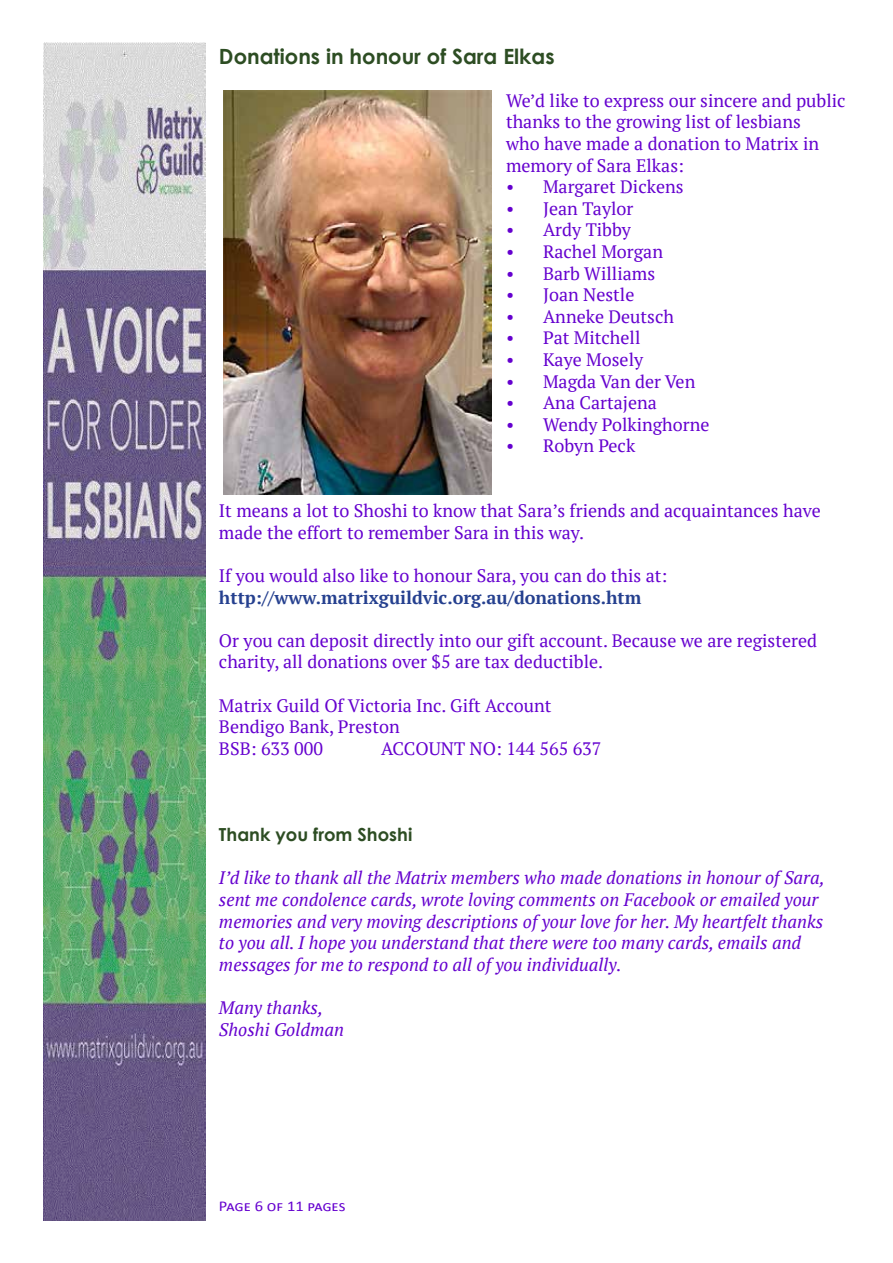
<style>
.page{position:relative;width:893px;height:1263px;background:#fff}
.page>*{position:absolute;margin:0;border:0;box-sizing:border-box;transform-origin:0 0}
.t1{font:700 21px "Century Gothic";color:#2d4d23}
.t2{font:18px/21.6px "PT Serif";color:#6500cf}
.t3{font:italic 18px/21.6px "PT Serif";color:#6500cf}
.t4{font:700 18px "PT Serif";color:#25408f}
.t5{font:700 18px "Century Gothic";color:#2d4d23}
.t6{font:15px "Calibri";letter-spacing:-.01em;color:#6500cf;scale:1.1 1}
</style>
<div class="page">
<img style="left:44px;top:43px;width:162px;height:1177px">
<img style="left:223px;top:90px;width:269px;height:404px">
<p class="t1" style="left:219px;top:40px;width:337px">Donations in honour of Sara Elkas</p>
<p class="t2" style="left:506px;top:89px;width:341px">We’d like to express our sincere and public thanks to the growing list of lesbians<br>who have made a donation to Matrix in memory of Sara Elkas:</p>
<p class="t2" style="left:506px;top:176px;width:179px">• Margaret Dickens</p>
<p class="t2" style="left:506px;top:197px;width:129px">• Jean Taylor</p>
<p class="t2" style="left:506px;top:219px;width:126px">• Ardy Tibby</p>
<p class="t2" style="left:506px;top:241px;width:159px">• Rachel Morgan</p>
<p class="t2" style="left:506px;top:262px;width:151px">• Barb Williams</p>
<p class="t2" style="left:506px;top:284px;width:130px">• Joan Nestle</p>
<p class="t2" style="left:506px;top:305px;width:169px">• Anneke Deutsch</p>
<p class="t2" style="left:506px;top:327px;width:136px">• Pat Mitchell</p>
<p class="t2" style="left:506px;top:349px;width:139px">• Kaye Mosely</p>
<p class="t2" style="left:506px;top:370px;width:191px">• Magda Van der Ven</p>
<p class="t2" style="left:506px;top:392px;width:152px">• Ana Cartajena</p>
<p class="t2" style="left:506px;top:413px;width:205px">• Wendy Polkinghorne</p>
<p class="t2" style="left:506px;top:435px;width:131px">• Robyn Peck</p>
<p class="t2" style="left:219px;top:500px;width:603px">It means a lot to Shoshi to know that Sara’s friends and acquaintances have made the effort to remember Sara in this way.</p>
<p class="t2" style="left:219px;top:565px;width:450px">If you would also like to honour Sara, you can do this at:</p>
<p class="t4" style="left:219px;top:585px;width:424px">http://www.matrixguildvic.org.au/donations.htm</p>
<p class="t2" style="left:219px;top:629px;width:600px">Or you can deposit directly into our gift account. Because we are registered charity, all donations over $5 are tax deductible.</p>
<p class="t2" style="left:219px;top:694px;width:334px">Matrix Guild Of Victoria Inc. Gift Account<br>Bendigo Bank, Preston<br>BSB: 633 000</p>
<p class="t2" style="left:381px;top:737px;width:222px">ACCOUNT NO: 144 565 637</p>
<p class="t5" style="left:219px;top:821px;width:195px">Thank you from Shoshi</p>
<p class="t3" style="left:219px;top:867px;width:607px">I’d like to thank all the Matrix members who made donations in honour of Sara, sent me condolence cards, wrote loving comments on Facebook or emailed your memories and very moving descriptions of your love for her. My heartfelt thanks to you all. I hope you understand that there were too many cards, emails and messages for me to respond to all of you individually.</p>
<p class="t3" style="left:219px;top:997px;width:127px">Many thanks,<br>Shoshi Goldman</p>
<p class="t6" style="left:219px;top:1197px;width:117px">Page 6 of 11 pages</p>
</div>
